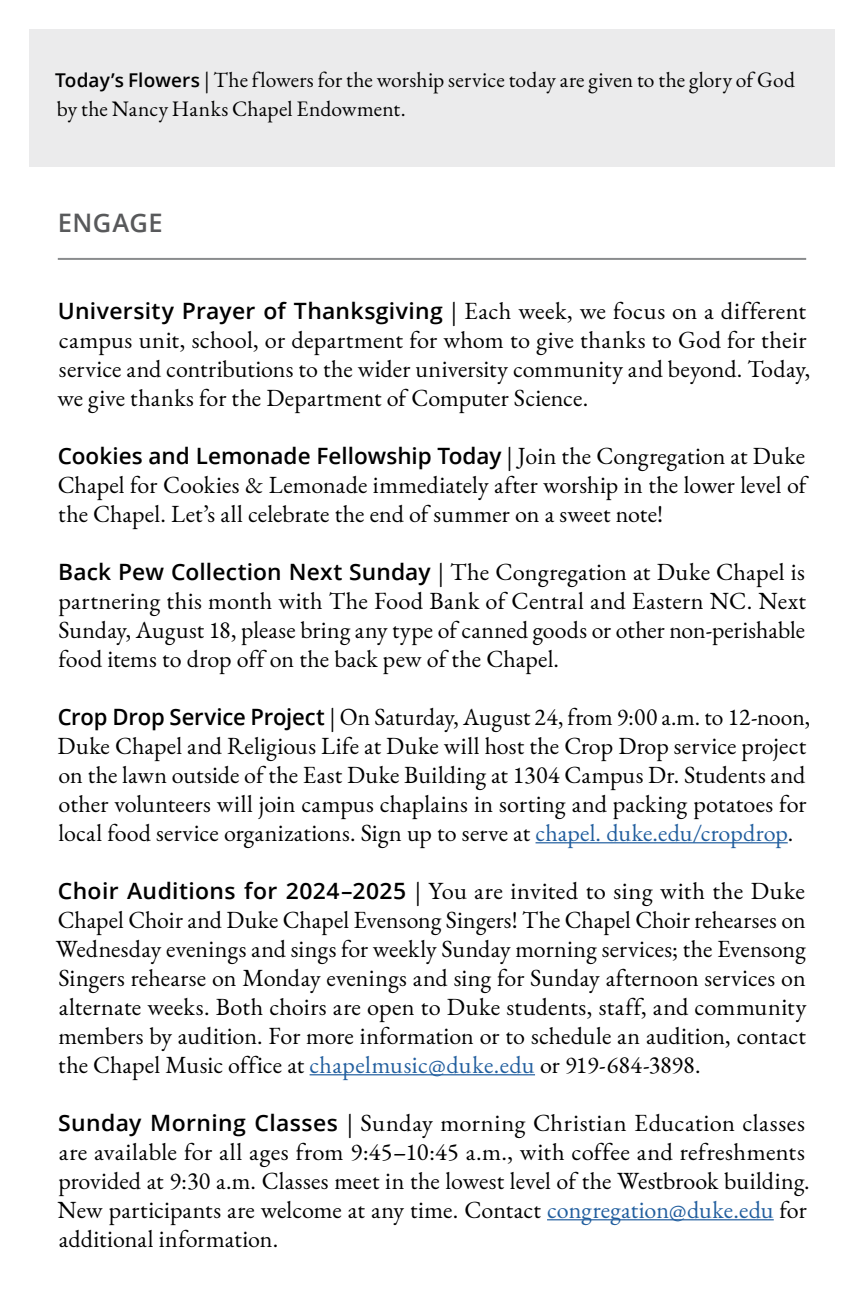
<style>
.page{position:relative;width:864px;height:1296px;background:#fff}
.page>*{position:absolute;margin:0;border:0;box-sizing:border-box;transform-origin:0 0}
.Headers_-_Horizontal_Rule{font:600 25.6px "Open Sans";letter-spacing:.015em;color:#58595b}
.Body_-_Left_Justify_and_Tabs{font:24px/29px "EB Garamond";letter-spacing:.005em;color:#000}
.Body_-_Left_Justify_and_Tabs-2{font:600 22.4px "Open Sans";letter-spacing:.01em;color:#000}
.Body_-_Left_Justify_and_Tabs-3{font:600 22.4px "Open Sans";color:#000}
.Body_-_Left_Justify_and_Tabs-4{font:21.6px/29px "EB Garamond";letter-spacing:.01em;color:#000}
.s1{font-family:"Open Sans";font-weight:600;font-size:19px}
.s2{font-family:"EB Garamond";font-weight:400;font-size:24px}
.s3{font-family:"Open Sans";font-weight:600;font-size:22.4px}
.s4{color:#215e9e}
</style>
<div class="page">
<div style="left:29px;top:29px;width:806px;height:137px;background:#ebebec"></div>
<hr style="left:58px;top:258px;width:748px;height:2px;background:#8a8c8e">
<hr style="left:536px;top:842px;width:252px;height:1px;background:#215e9e">
<hr style="left:310px;top:1074px;width:225px;height:1px;background:#215e9e">
<hr style="left:547px;top:1219px;width:227px;height:1px;background:#215e9e">
<p class="Body_-_Left_Justify_and_Tabs-4" style="left:55px;top:65px;width:741px"><span class="s1">Today’s Flowers</span> | The flowers for the worship service today are given to the glory of God by the Nancy Hanks Chapel Endowment.</p>
<h4 class="Headers_-_Horizontal_Rule" style="left:58px;top:205px;width:106px">ENGAGE</h4>
<p class="Body_-_Left_Justify_and_Tabs-2" style="left:58px;top:296px;width:750px">University Prayer of Thanksgiving <span class="s2">| Each week, we focus on a different</span></p>
<p class="Body_-_Left_Justify_and_Tabs" style="left:58px;top:326px;width:754px">campus unit, school, or department for whom to give thanks to God for their service and contributions to the wider university community and beyond. Today, we give thanks for the Department of Computer Science.</p>
<p class="Body_-_Left_Justify_and_Tabs-3" style="left:58px;top:441px;width:749px">Cookies and Lemonade Fellowship Today <span class="s2">| Join the Congregation at Duke</span></p>
<p class="Body_-_Left_Justify_and_Tabs" style="left:58px;top:471px;width:750px">Chapel for Cookies &amp; Lemonade immediately after worship in the lower level of the Chapel. Let’s all celebrate the end of summer on a sweet note!</p>
<p class="Body_-_Left_Justify_and_Tabs" style="left:58px;top:558px;width:750px;text-align:justify"><span class="s3">Back Pew Collection Next Sunday</span> | The Congregation at Duke Chapel is partnering this month with The Food Bank of Central and Eastern NC. Next Sunday, August 18, please bring any type of canned goods or other non-perishable food items to drop off on the back pew of the Chapel.</p>
<p class="Body_-_Left_Justify_and_Tabs" style="left:58px;top:703px;width:754px"><span class="s3">Crop Drop Service Project</span> | On Saturday, August 24, from 9:00 a.m. to 12-noon, Duke Chapel and Religious Life at Duke will host the Crop Drop service project on the lawn outside of the East Duke Building at 1304 Campus Dr. Students and other volunteers will join campus chaplains in sorting and packing potatoes for local food service organizations. Sign up to serve at <span class="s4">chapel. duke.edu/cropdrop</span>.</p>
<p class="Body_-_Left_Justify_and_Tabs" style="left:56px;top:877px;width:752px;text-align:justify"><span class="s3">Choir Auditions for 2024–2025</span> | You are invited to sing with the Duke Chapel Choir and Duke Chapel Evensong Singers! The Chapel Choir rehearses on Wednesday evenings and sings for weekly Sunday morning services; the Evensong Singers rehearse on Monday evenings and sing for Sunday afternoon services on alternate weeks. Both choirs are open to Duke students, staff, and community members by audition. For more information or to schedule an audition, contact the Chapel Music office at <span class="s4">chapelmusic@duke.edu</span> or 919-684-3898.</p>
<p class="Body_-_Left_Justify_and_Tabs" style="left:58px;top:1109px;width:754px"><span class="s3">Sunday Morning Classes</span> | Sunday morning Christian Education classes are available for all ages from 9:45–10:45 a.m., with coffee and refreshments provided at 9:30 a.m. Classes meet in the lowest level of the Westbrook building.<br>New participants are welcome at any time. Contact <span class="s4">congregation@duke.edu</span> for additional information.</p>
</div>
